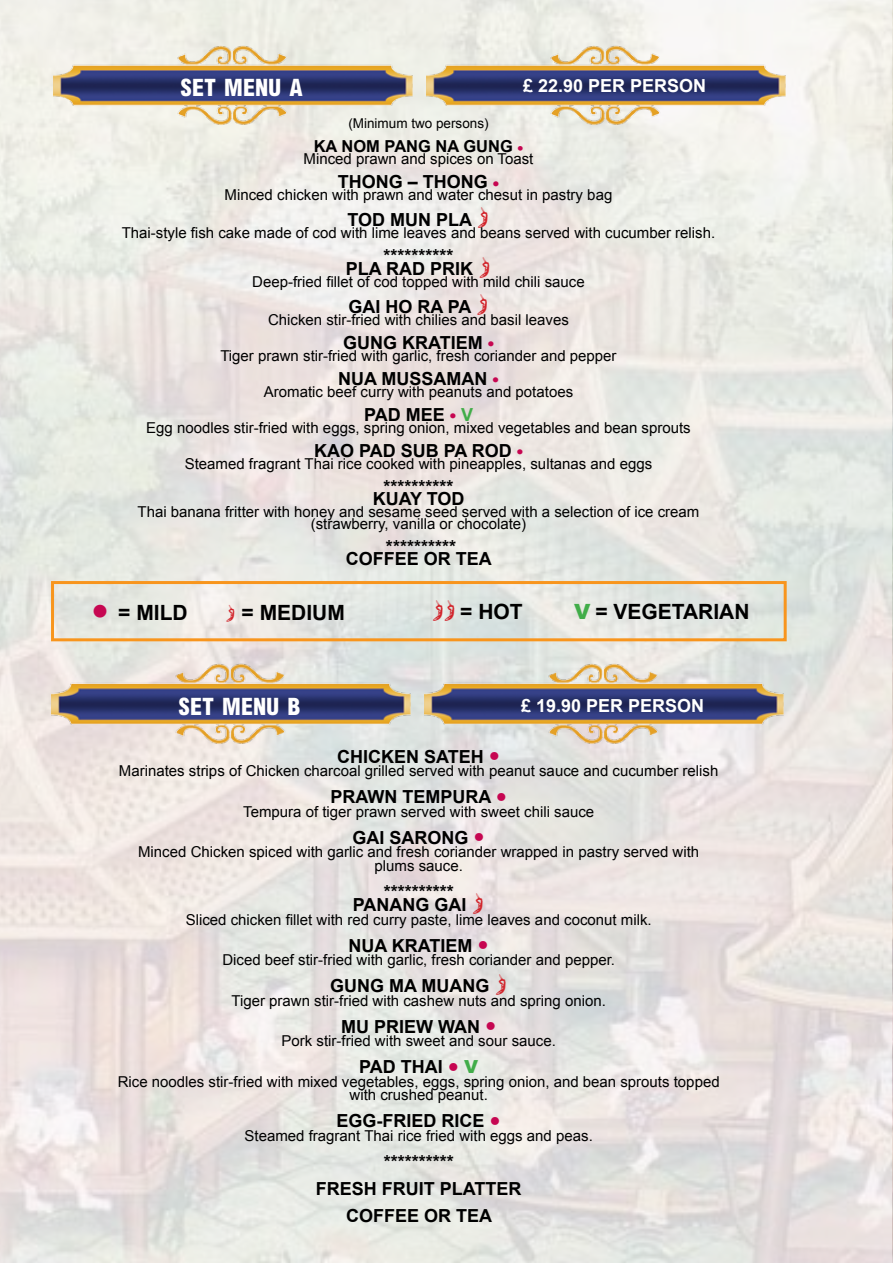
<style>
.page{position:relative;width:893px;height:1263px;background:#fff}
.page>*{position:absolute;margin:0;border:0;box-sizing:border-box;transform-origin:0 0}
.t1{font:800 condensed 24px "Arial";color:#fff}
.t2{font:700 21px "Arial";color:#000}
.t3{font:700 18px/13.5px "Arial";color:#000}
.t4{font:700 18px "Arial";color:#fff}
.t5{font:700 16.5px "Arial";color:#000}
.t6{font:15px/13.5px "Arial";color:#000;text-align:center}
.t7{font:13.5px "Arial";color:#000}
.s1{color:#c60651}
.s2{color:#41ad49}
.s3{font-family:"Helvetica Neue";font-weight:400;font-stretch:condensed;font-size:36px;color:#c60651}
.s4{font-weight:900;color:#41ad49}
.s5{font-family:"Helvetica Neue";font-weight:400;font-stretch:condensed;font-size:22.5px;color:#c60651}
</style>
<div class="page">
<img style="left:53px;top:44px;width:360px;height:83px">
<img style="left:51px;top:662px;width:360px;height:83px">
<img style="left:426px;top:44px;width:360px;height:83px">
<img style="left:424px;top:662px;width:360px;height:83px">
<div style="left:51px;top:581px;width:736px;height:60px;border:3px solid #f8951d"></div>
<svg style="left:227px;top:605px;width:7px;height:17px"></svg>
<svg style="left:433px;top:600px;width:21px;height:21px"></svg>
<svg style="left:478px;top:208px;width:10px;height:20px"></svg>
<svg style="left:480px;top:257px;width:9px;height:21px"></svg>
<svg style="left:477px;top:295px;width:10px;height:20px"></svg>
<svg style="left:473px;top:893px;width:10px;height:20px"></svg>
<svg style="left:496px;top:974px;width:10px;height:20px"></svg>
<h1 class="t1" style="left:180px;top:73px;width:124px">SET MENU A</h1>
<p class="t4" style="left:523px;top:76px;width:78px">£ 22.90 PER</p>
<p class="t4" style="left:630px;top:76px;width:14px">PERSON</p>
<p class="t7" style="left:348px;top:116px;width:142px">(Minimum two persons)</p>
<p class="t5" style="left:314px;top:137px;width:211px">KA NOM PANG NA GUNG <span class="s1">•</span></p>
<p class="t6" style="left:304px;top:152px;width:231px">Minced prawn and spices on Toast</p>
<p class="t3" style="left:338px;top:175px;width:163px">THONG – THONG <span class="s1">•</span></p>
<p class="t6" style="left:225px;top:188px;width:389px">Minced chicken with prawn and water chesut in pastry bag</p>
<p class="t3" style="left:348px;top:213px;width:126px">TOD MUN PLA</p>
<p class="t6" style="left:122px;top:226px;width:595px">Thai-style fish cake made of cod with lime leaves and beans served with cucumber relish.</p>
<p class="t3" style="left:346px;top:249px;width:129px;text-indent:38px">**********<br>PLA RAD PRIK</p>
<p class="t6" style="left:252px;top:275px;width:334px">Deep-fried fillet of cod topped with mild chili sauce</p>
<p class="t3" style="left:348px;top:300px;width:125px">GAI HO RA PA</p>
<p class="t6" style="left:268px;top:313px;width:302px">Chicken stir-fried with chilies and basil leaves</p>
<p class="t3" style="left:343px;top:336px;width:152px">GUNG KRATIEM <span class="s1">•</span></p>
<p class="t6" style="left:220px;top:349px;width:398px">Tiger prawn stir-fried with garlic, fresh coriander and pepper</p>
<p class="t3" style="left:338px;top:372px;width:162px">NUA MUSSAMAN <span class="s1">•</span></p>
<p class="t6" style="left:264px;top:385px;width:311px">Aromatic beef curry with peanuts and potatoes</p>
<p class="t3" style="left:364px;top:408px;width:110px">PAD MEE <span class="s1">•</span> <span class="s2">V</span></p>
<p class="t6" style="left:146px;top:421px;width:546px">Egg noodles stir-fried with eggs, spring onion, mixed vegetables and bean sprouts</p>
<p class="t3" style="left:314px;top:444px;width:210px">KAO PAD SUB PA ROD <span class="s1">•</span></p>
<p class="t6" style="left:185px;top:457px;width:469px">Steamed fragrant Thai rice cooked with pineapples, sultanas and eggs</p>
<p class="t3" style="left:383px;top:480px;width:72px">**********</p>
<p class="t3" style="left:373px;top:492px;width:91px">KUAY TOD</p>
<p class="t6" style="left:138px;top:505px;width:563px;line-height:12px">Thai banana fritter with honey and sesame seed served with a selection of ice cream (strawberry, vanilla or chocolate)</p>
<p class="t3" style="left:386px;top:540px;width:72px">**********</p>
<p class="t3" style="left:346px;top:552px;width:148px">COFFEE OR TEA</p>
<h2 class="t2" style="left:91px;top:601px;width:98px"><span class="s3">•</span>= MILD</h2>
<h2 class="t2" style="left:242px;top:601px;width:78px">= MEDIUM</h2>
<h2 class="t2" style="left:460px;top:599px;width:34px">= HOT</h2>
<h2 class="t2" style="left:574px;top:599px;width:54px"><span class="s4">V</span>= VEGETARIAN</h2>
<h1 class="t1" style="left:178px;top:692px;width:124px">SET MENU B</h1>
<p class="t4" style="left:521px;top:695px;width:78px">£ 19.90 PER</p>
<p class="t4" style="left:628px;top:695px;width:14px">PERSON</p>
<p class="t3" style="left:337px;top:749px;width:164px">CHICKEN SATEH <span class="s5">•</span></p>
<p class="t6" style="left:119px;top:764px;width:601px">Marinates strips of Chicken charcoal grilled served with peanut sauce and cucumber relish</p>
<p class="t3" style="left:330px;top:790px;width:178px">PRAWN TEMPURA <span class="s5">•</span></p>
<p class="t6" style="left:243px;top:805px;width:352px">Tempura of tiger prawn served with sweet chili sauce</p>
<p class="t3" style="left:353px;top:830px;width:134px">GAI SARONG <span class="s5">•</span></p>
<p class="t6" style="left:138px;top:845px;width:563px">Minced Chicken spiced with garlic and fresh coriander wrapped in pastry served with plums sauce.</p>
<p class="t3" style="left:353px;top:884px;width:115px;text-indent:31px">**********<br>PANANG GAI</p>
<p class="t6" style="left:186px;top:913px;width:467px">Sliced chicken fillet with red curry paste, lime leaves and coconut milk.</p>
<p class="t3" style="left:349px;top:938px;width:142px">NUA KRATIEM <span class="s5">•</span></p>
<p class="t6" style="left:222px;top:953px;width:394px">Diced beef stir-fried with garlic, fresh coriander and pepper.</p>
<p class="t3" style="left:330px;top:979px;width:161px">GUNG MA MUANG</p>
<p class="t6" style="left:231px;top:994px;width:376px">Tiger prawn stir-fried with cashew nuts and spring onion.</p>
<p class="t3" style="left:341px;top:1019px;width:157px">MU PRIEW WAN <span class="s5">•</span></p>
<p class="t6" style="left:282px;top:1034px;width:276px">Pork stir-fried with sweet and sour sauce.</p>
<p class="t3" style="left:359px;top:1060px;width:120px">PAD THAI <span class="s5">•</span> <span class="s4">V</span></p>
<p class="t6" style="left:118px;top:1075px;width:603px">Rice noodles stir-fried with mixed vegetables, eggs, spring onion, and bean sprouts topped with crushed peanut.</p>
<p class="t3" style="left:337px;top:1114px;width:166px">EGG-FRIED RICE <span class="s5">•</span></p>
<p class="t6" style="left:245px;top:1129px;width:350px">Steamed fragrant Thai rice fried with eggs and peas.</p>
<p class="t3" style="left:316px;top:1148px;width:207px;line-height:27px;text-align:center">**********<br>FRESH FRUIT PLATTER<br>COFFEE OR TEA</p>
</div>
